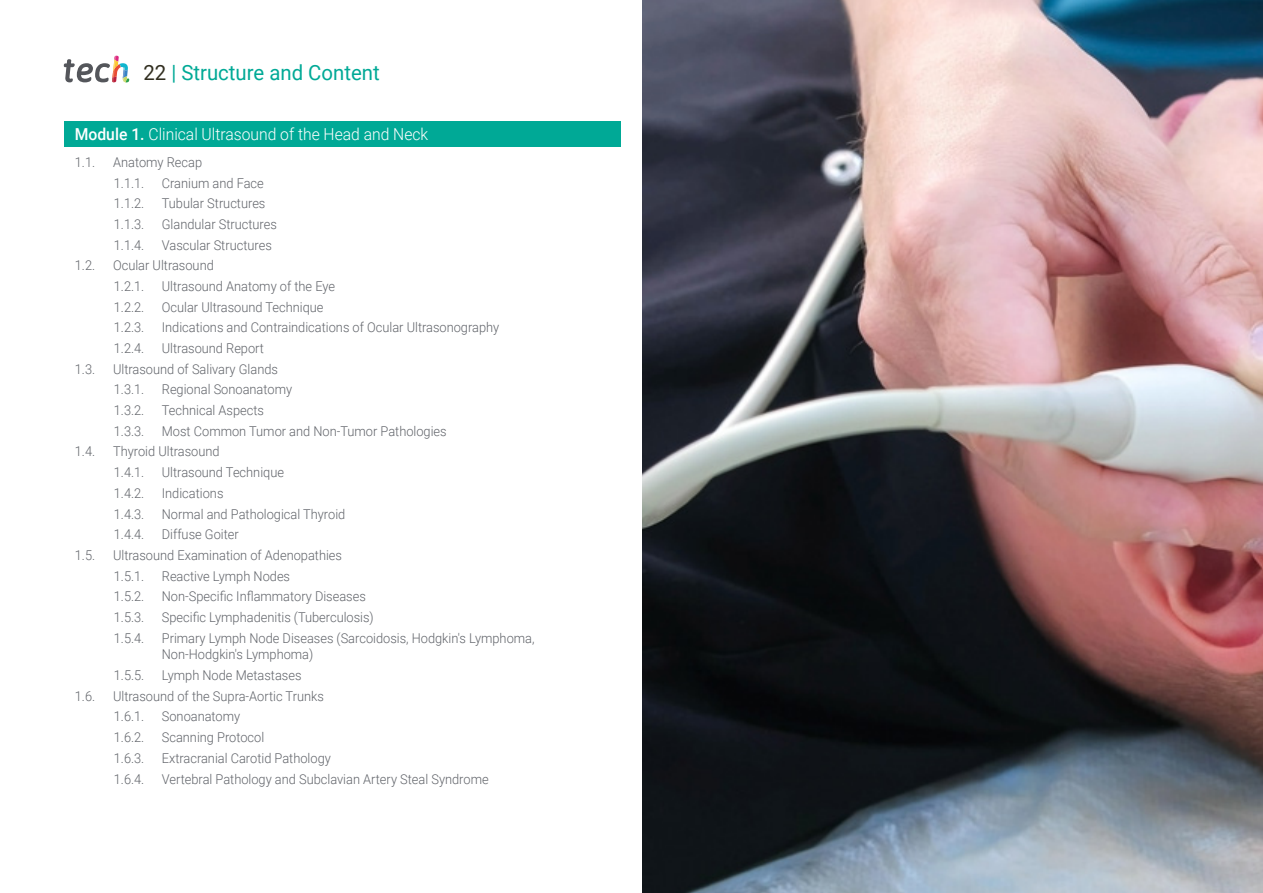
<style>
.page{position:relative;width:1263px;height:893px;background:#fff}
.page>*{position:absolute;margin:0;border:0;box-sizing:border-box;transform-origin:0 0}
.t1{font:21px "Roboto";color:#00a996}
.t2{font:300 16.5px "Roboto";color:#fff;scale:.95 1}
.t3{font:300 13.5px/20.7px "Roboto";color:#61646a;scale:.95 1}
.s1{color:#312e20}
.s2{font-weight:500}
</style>
<div class="page">
<div style="left:64px;top:121px;width:557px;height:25px;background:#00a996"></div>
<svg style="left:64px;top:56px;width:65px;height:27px"></svg>
<img style="left:642px;top:0;width:621px;height:893px">
<h1 class="t1" style="left:144px;top:57px;width:238px"><span class="s1">22</span> | Structure and Content</h1>
<p class="t2" style="left:75px;top:123px;width:374px"><span class="s2">Module 1.</span> Clinical Ultrasound of the Head and Neck</p>
<p class="t3" style="left:75px;top:151px;width:23px">1.1.</p>
<p class="t3" style="left:113px;top:151px;width:95px">Anatomy Recap<br>1.1.1.</p>
<p class="t3" style="left:162px;top:172px;width:109px">Cranium and Face</p>
<p class="t3" style="left:114px;top:193px;width:34px">1.1.2.</p>
<p class="t3" style="left:162px;top:193px;width:111px">Tubular Structures</p>
<p class="t3" style="left:114px;top:213px;width:34px">1.1.3.</p>
<p class="t3" style="left:162px;top:213px;width:123px">Glandular Structures</p>
<p class="t3" style="left:114px;top:234px;width:34px">1.1.4.</p>
<p class="t3" style="left:162px;top:234px;width:117px">Vascular Structures</p>
<p class="t3" style="left:75px;top:255px;width:23px">1.2.</p>
<p class="t3" style="left:113px;top:255px;width:108px">Ocular Ultrasound<br>1.2.1.</p>
<p class="t3" style="left:162px;top:275px;width:184px">Ultrasound Anatomy of the Eye</p>
<p class="t3" style="left:114px;top:296px;width:34px">1.2.2.</p>
<p class="t3" style="left:162px;top:296px;width:172px">Ocular Ultrasound Technique</p>
<p class="t3" style="left:114px;top:317px;width:34px">1.2.3.</p>
<p class="t3" style="left:162px;top:317px;width:357px">Indications and Contraindications of Ocular Ultrasonography</p>
<p class="t3" style="left:114px;top:338px;width:34px">1.2.4.</p>
<p class="t3" style="left:162px;top:338px;width:109px">Ultrasound Report</p>
<p class="t3" style="left:75px;top:358px;width:23px">1.3.</p>
<p class="t3" style="left:113px;top:358px;width:175px">Ultrasound of Salivary Glands<br>1.3.1.</p>
<p class="t3" style="left:162px;top:379px;width:139px">Regional Sonoanatomy</p>
<p class="t3" style="left:114px;top:400px;width:34px">1.3.2.</p>
<p class="t3" style="left:162px;top:400px;width:109px">Technical Aspects</p>
<p class="t3" style="left:114px;top:420px;width:34px">1.3.3.</p>
<p class="t3" style="left:162px;top:420px;width:301px">Most Common Tumor and Non-Tumor Pathologies</p>
<p class="t3" style="left:75px;top:441px;width:23px">1.4.</p>
<p class="t3" style="left:113px;top:441px;width:114px">Thyroid Ultrasound<br>1.4.1.</p>
<p class="t3" style="left:162px;top:461px;width:130px">Ultrasound Technique</p>
<p class="t3" style="left:114px;top:482px;width:34px">1.4.2.</p>
<p class="t3" style="left:162px;top:482px;width:66px">Indications</p>
<p class="t3" style="left:114px;top:503px;width:34px">1.4.3.</p>
<p class="t3" style="left:162px;top:503px;width:195px">Normal and Pathological Thyroid</p>
<p class="t3" style="left:114px;top:524px;width:34px">1.4.4.</p>
<p class="t3" style="left:162px;top:524px;width:82px">Diffuse Goiter</p>
<p class="t3" style="left:75px;top:544px;width:23px">1.5.</p>
<p class="t3" style="left:113px;top:544px;width:242px">Ultrasound Examination of Adenopathies<br>1.5.1.</p>
<p class="t3" style="left:162px;top:565px;width:136px">Reactive Lymph Nodes</p>
<p class="t3" style="left:114px;top:586px;width:34px">1.5.2.</p>
<p class="t3" style="left:162px;top:586px;width:216px">Non-Specific Inflammatory Diseases</p>
<p class="t3" style="left:114px;top:606px;width:34px">1.5.3.</p>
<p class="t3" style="left:162px;top:606px;width:225px">Specific Lymphadenitis (Tuberculosis)</p>
<p class="t3" style="left:114px;top:627px;width:34px">1.5.4.</p>
<p class="t3" style="left:162px;top:629px;width:394px;line-height:16.5px">Primary Lymph Node Diseases (Sarcoidosis, Hodgkin's Lymphoma,<br>Non-Hodgkin's Lymphoma)</p>
<p class="t3" style="left:114px;top:664px;width:34px">1.5.5.</p>
<p class="t3" style="left:162px;top:664px;width:148px">Lymph Node Metastases</p>
<p class="t3" style="left:75px;top:685px;width:23px">1.6.</p>
<p class="t3" style="left:113px;top:685px;width:223px">Ultrasound of the Supra-Aortic Trunks<br>1.6.1.</p>
<p class="t3" style="left:162px;top:706px;width:84px">Sonoanatomy</p>
<p class="t3" style="left:114px;top:726px;width:34px">1.6.2.</p>
<p class="t3" style="left:162px;top:726px;width:109px">Scanning Protocol</p>
<p class="t3" style="left:114px;top:747px;width:34px">1.6.3.</p>
<p class="t3" style="left:162px;top:747px;width:179px">Extracranial Carotid Pathology</p>
<p class="t3" style="left:114px;top:768px;width:34px">1.6.4.</p>
<p class="t3" style="left:162px;top:768px;width:345px">Vertebral Pathology and Subclavian Artery Steal Syndrome</p>
</div>
